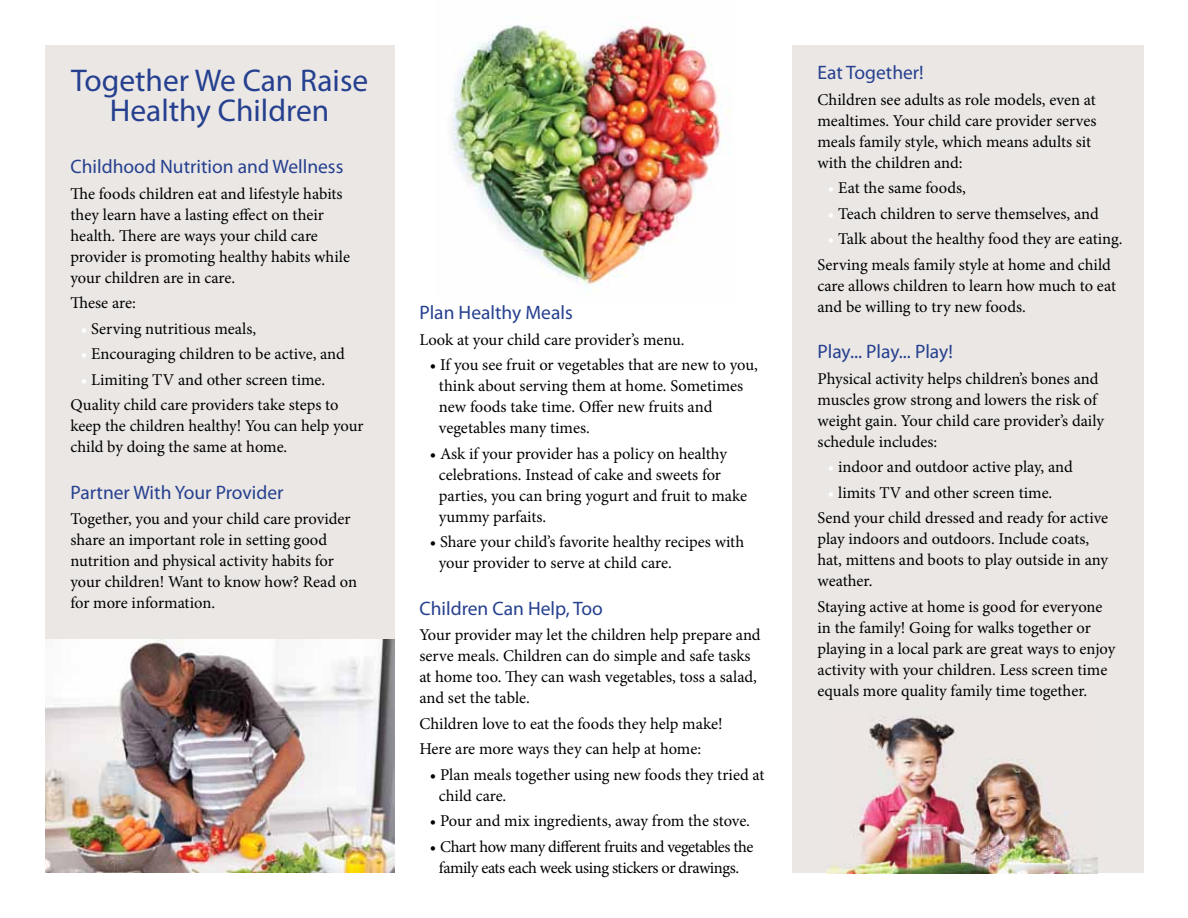
<style>
.page{position:relative;width:1188px;height:918px;background:#fff}
.page>*{position:absolute;margin:0;border:0;box-sizing:border-box;transform-origin:0 0}
.t1{font:31.5px/30px "Myriad Pro";color:#25408f;text-align:center}
.t2{font:19.5px "Myriad Pro";color:#25408f}
.t3{font:16.5px/21px "Minion Pro";letter-spacing:-.005em;color:#000}
.t4{font:16.5px/21px "Minion Pro";letter-spacing:-.025em;color:#000;text-align:center}
.s1{color:#fff}
</style>
<div class="page">
<div style="left:46px;top:45px;width:349px;height:614px;background:#ebe7e5"></div>
<div style="left:792px;top:45px;width:351px;height:828px;background:#ebe7e5"></div>
<img style="left:45px;top:640px;width:350px;height:233px">
<img style="left:452px;top:17px;width:278px;height:277px">
<img style="left:826px;top:716px;width:272px;height:158px">
<h1 class="t1" style="left:71px;top:65px;width:299px">Together We Can Raise<br>Healthy Children</h1>
<p class="t2" style="left:70px;top:155px;width:274px">Childhood Nutrition and Wellness</p>
<p class="t3" style="left:70px;top:183px;width:281px">The foods children eat and lifestyle habits they learn have a lasting effect on their health. There are ways your child care provider is promoting healthy habits while your children are in care.</p>
<p class="t3" style="left:70px;top:293px;width:67px">These are:</p>
<p class="t3" style="left:81px;top:318px;width:177px"><span class="s1">•</span> Serving nutritious meals,</p>
<p class="t3" style="left:81px;top:344px;width:265px"><span class="s1">•</span> Encouraging children to be active, and</p>
<p class="t3" style="left:70px;top:367px;width:270px;line-height:25.5px;text-align:center"><span class="s1">•</span> Limiting TV and other screen time.<br>Quality child care providers take steps to</p>
<p class="t3" style="left:70px;top:416px;width:295px">keep the children healthy! You can help your child by doing the same at home.</p>
<p class="t2" style="left:70px;top:480px;width:215px">Partner With Your Provider</p>
<p class="t3" style="left:70px;top:509px;width:288px">Together, you and your child care provider share an important role in setting good nutrition and physical activity habits for your children! Want to know how? Read on for more information.</p>
<p class="t2" style="left:419px;top:301px;width:155px">Plan Healthy Meals</p>
<p class="t3" style="left:419px;top:329px;width:267px">Look at your child care provider’s menu.</p>
<p class="t3" style="left:439px;top:354px;width:320px;text-indent:-9px">• If you see fruit or vegetables that are new to you, think about serving them at home. Sometimes new foods take time. Offer new fruits and vegetables many times.</p>
<p class="t3" style="left:439px;top:443px;width:310px;text-indent:-9px">• Ask if your provider has a policy on healthy celebrations. Instead of cake and sweets for parties, you can bring yogurt and fruit to make yummy parfaits.</p>
<p class="t3" style="left:439px;top:531px;width:307px;text-indent:-9px">• Share your child’s favorite healthy recipes with your provider to serve at child care.</p>
<p class="t2" style="left:419px;top:596px;width:185px">Children Can Help, Too</p>
<p class="t3" style="left:419px;top:624px;width:343px">Your provider may let the children help prepare and serve meals. Children can do simple and safe tasks at home too. They can wash vegetables, toss a salad, and set the table.</p>
<p class="t3" style="left:419px;top:711px;width:305px;line-height:25.5px">Children love to eat the foods they help make!<br>Here are more ways they can help at home:</p>
<p class="t3" style="left:439px;top:764px;width:327px;text-indent:-9px">• Plan meals together using new foods they tried at child care.</p>
<p class="t3" style="left:430px;top:810px;width:322px">• Pour and mix ingredients, away from the stove.</p>
<p class="t4" style="left:430px;top:836px;width:325px">• Chart how many different fruits and vegetables the family eats each week using stickers or drawings.</p>
<p class="t2" style="left:818px;top:61px;width:108px">Eat Together!</p>
<p class="t3" style="left:818px;top:89px;width:280px">Children see adults as role models, even at mealtimes. Your child care provider serves meals family style, which means adults sit with the children and:</p>
<p class="t3" style="left:828px;top:177px;width:139px"><span class="s1">•</span> Eat the same foods,</p>
<p class="t3" style="left:828px;top:203px;width:272px"><span class="s1">•</span> Teach children to serve themselves, and</p>
<p class="t3" style="left:818px;top:226px;width:307px;line-height:25.5px;text-indent:10px"><span class="s1">•</span> Talk about the healthy food they are eating.<br>Serving meals family style at home and child</p>
<p class="t3" style="left:818px;top:275px;width:300px">care allows children to learn how much to eat and be willing to try new foods.</p>
<p class="t2" style="left:818px;top:340px;width:137px">Play... Play... Play!</p>
<p class="t3" style="left:818px;top:368px;width:288px">Physical activity helps children’s bones and muscles grow strong and lowers the risk of weight gain. Your child care provider’s daily schedule includes:</p>
<p class="t3" style="left:828px;top:456px;width:246px"><span class="s1">•</span> indoor and outdoor active play, and</p>
<p class="t3" style="left:818px;top:480px;width:292px;line-height:25.5px;text-indent:10px"><span class="s1">•</span> limits TV and other screen time.<br>Send your child dressed and ready for active</p>
<p class="t3" style="left:818px;top:528px;width:292px">play indoors and outdoors. Include coats, hat, mittens and boots to play outside in any weather.</p>
<p class="t3" style="left:818px;top:596px;width:299px">Staying active at home is good for everyone in the family! Going for walks together or playing in a local park are great ways to enjoy activity with your children. Less screen time equals more quality family time together.</p>
</div>
